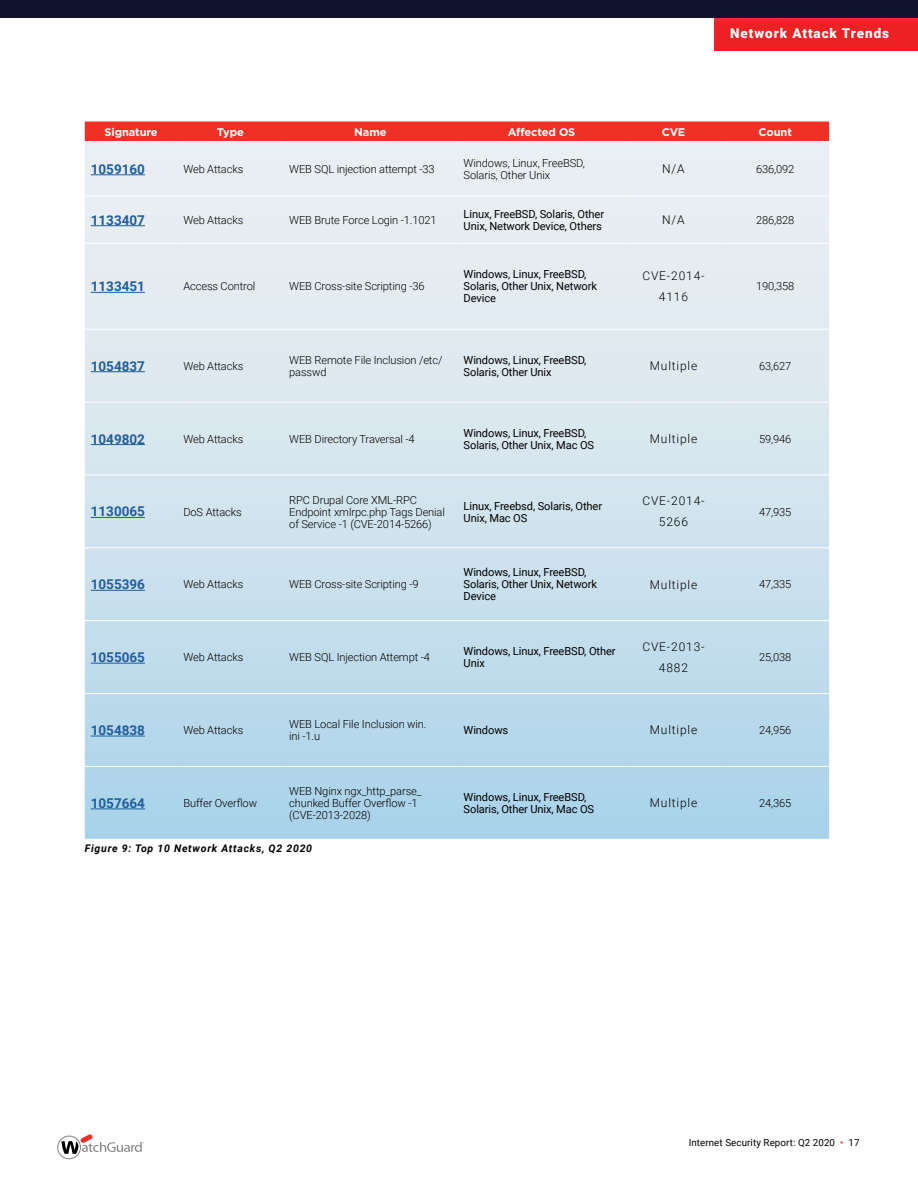
<style>
.page{position:relative;width:918px;height:1188px;background:#fff}
.page>*{position:absolute;margin:0;border:0;box-sizing:border-box;transform-origin:0 0}
.t1{font:700 13.5px "Roboto";color:#215e9e}
.t2{font:900 13.5px "Roboto";letter-spacing:.07em;color:#fff}
.t3{font:300 12px/21px "Roboto";letter-spacing:.07em;color:#000;text-align:center}
.t4{font:300 11.1px/12px "Roboto";letter-spacing:-.01em;color:#000}
.t5{font:11.1px/12px "Roboto";letter-spacing:-.01em;color:#000}
.t6{font:700 11.1px "Gotham";letter-spacing:-.01em;color:#fff}
.t7{font:italic 700 10.5px "Roboto";letter-spacing:.07em;color:#000}
.t8{font:9.75px "Roboto";letter-spacing:.01em;color:#000}
.s1{color:#ed1d24}
</style>
<div class="page">
<svg style="left:57px;top:1134px;width:87px;height:25px"></svg>
<div style="left:0;top:0;width:918px;height:18px;background:#0f112d"></div>
<div style="left:85px;top:122px;width:744px;height:19px;background:#ee3124"></div>
<svg style="left:85px;top:142px;width:744px;height:697px;background:#d0e3ee"></svg>
<hr style="left:85px;top:196px;width:92px;height:1px;background:#fff">
<hr style="left:177px;top:196px;width:106px;height:1px;background:#fff">
<hr style="left:283px;top:196px;width:175px;height:1px;background:#fff">
<hr style="left:458px;top:196px;width:168px;height:1px;background:#fff">
<hr style="left:626px;top:196px;width:95px;height:1px;background:#fff">
<hr style="left:721px;top:196px;width:108px;height:1px;background:#fff">
<hr style="left:85px;top:243px;width:92px;height:1px;background:#fff">
<hr style="left:177px;top:243px;width:106px;height:1px;background:#fff">
<hr style="left:283px;top:243px;width:175px;height:1px;background:#fff">
<hr style="left:458px;top:243px;width:168px;height:1px;background:#fff">
<hr style="left:626px;top:243px;width:95px;height:1px;background:#fff">
<hr style="left:721px;top:243px;width:108px;height:1px;background:#fff">
<hr style="left:85px;top:329px;width:92px;height:1px;background:#fff">
<hr style="left:177px;top:329px;width:106px;height:1px;background:#fff">
<hr style="left:283px;top:329px;width:175px;height:1px;background:#fff">
<hr style="left:458px;top:329px;width:168px;height:1px;background:#fff">
<hr style="left:626px;top:329px;width:95px;height:1px;background:#fff">
<hr style="left:721px;top:329px;width:108px;height:1px;background:#fff">
<hr style="left:85px;top:402px;width:92px;height:1px;background:#fff">
<hr style="left:177px;top:402px;width:106px;height:1px;background:#fff">
<hr style="left:283px;top:402px;width:175px;height:1px;background:#fff">
<hr style="left:458px;top:402px;width:168px;height:1px;background:#fff">
<hr style="left:626px;top:402px;width:95px;height:1px;background:#fff">
<hr style="left:721px;top:402px;width:108px;height:1px;background:#fff">
<hr style="left:85px;top:475px;width:92px;height:1px;background:#fff">
<hr style="left:177px;top:475px;width:106px;height:1px;background:#fff">
<hr style="left:283px;top:475px;width:175px;height:1px;background:#fff">
<hr style="left:458px;top:475px;width:168px;height:1px;background:#fff">
<hr style="left:626px;top:475px;width:95px;height:1px;background:#fff">
<hr style="left:721px;top:475px;width:108px;height:1px;background:#fff">
<hr style="left:85px;top:547px;width:92px;height:1px;background:#fff">
<hr style="left:177px;top:547px;width:106px;height:1px;background:#fff">
<hr style="left:283px;top:547px;width:175px;height:1px;background:#fff">
<hr style="left:458px;top:547px;width:168px;height:1px;background:#fff">
<hr style="left:626px;top:547px;width:95px;height:1px;background:#fff">
<hr style="left:721px;top:547px;width:108px;height:1px;background:#fff">
<hr style="left:85px;top:620px;width:92px;height:1px;background:#fff">
<hr style="left:177px;top:620px;width:106px;height:1px;background:#fff">
<hr style="left:283px;top:620px;width:175px;height:1px;background:#fff">
<hr style="left:458px;top:620px;width:168px;height:1px;background:#fff">
<hr style="left:626px;top:620px;width:95px;height:1px;background:#fff">
<hr style="left:721px;top:620px;width:108px;height:1px;background:#fff">
<hr style="left:85px;top:693px;width:92px;height:1px;background:#fff">
<hr style="left:177px;top:693px;width:106px;height:1px;background:#fff">
<hr style="left:283px;top:693px;width:175px;height:1px;background:#fff">
<hr style="left:458px;top:693px;width:168px;height:1px;background:#fff">
<hr style="left:626px;top:693px;width:95px;height:1px;background:#fff">
<hr style="left:721px;top:693px;width:108px;height:1px;background:#fff">
<hr style="left:85px;top:766px;width:92px;height:1px;background:#fff">
<hr style="left:177px;top:766px;width:106px;height:1px;background:#fff">
<hr style="left:283px;top:766px;width:175px;height:1px;background:#fff">
<hr style="left:458px;top:766px;width:168px;height:1px;background:#fff">
<hr style="left:626px;top:766px;width:95px;height:1px;background:#fff">
<hr style="left:721px;top:766px;width:108px;height:1px;background:#fff">
<hr style="left:91px;top:174px;width:54px;height:1px;background:#215e9e">
<hr style="left:91px;top:225px;width:54px;height:1px;background:#215e9e">
<hr style="left:91px;top:292px;width:54px;height:1px;background:#215e9e">
<hr style="left:91px;top:371px;width:54px;height:1px;background:#215e9e">
<hr style="left:91px;top:444px;width:54px;height:1px;background:#215e9e">
<hr style="left:91px;top:517px;width:54px;height:1px;background:#215e9e">
<hr style="left:91px;top:590px;width:54px;height:1px;background:#215e9e">
<hr style="left:91px;top:663px;width:54px;height:1px;background:#215e9e">
<hr style="left:91px;top:736px;width:54px;height:1px;background:#215e9e">
<hr style="left:91px;top:809px;width:54px;height:1px;background:#215e9e">
<div style="left:714px;top:18px;width:204px;height:32px;background:#ed2024"></div>
<p class="t2" style="left:730px;top:24px;width:161px">Network Attack Trends</p>
<p class="t6" style="left:104px;top:125px;width:55px">Signature</p>
<p class="t6" style="left:217px;top:125px;width:29px">Type</p>
<p class="t6" style="left:354px;top:125px;width:34px">Name</p>
<p class="t6" style="left:508px;top:125px;width:69px">Affected OS</p>
<p class="t6" style="left:662px;top:125px;width:25px">CVE</p>
<p class="t6" style="left:759px;top:125px;width:35px">Count</p>
<p class="t1" style="left:91px;top:160px;width:56px">1059160</p>
<p class="t4" style="left:183px;top:163px;width:61px">Web Attacks</p>
<p class="t4" style="left:289px;top:163px;width:147px">WEB SQL injection attempt -33</p>
<p class="t4" style="left:464px;top:157px;width:123px">Windows, Linux, FreeBSD,<br>Solaris, Other Unix</p>
<p class="t3" style="left:662px;top:158px;width:24px">N/A</p>
<p class="t4" style="left:756px;top:163px;width:40px">636,092</p>
<p class="t1" style="left:91px;top:210px;width:56px">1133407</p>
<p class="t4" style="left:183px;top:213px;width:61px">Web Attacks</p>
<p class="t4" style="left:289px;top:213px;width:149px">WEB Brute Force Login -1.1021</p>
<p class="t5" style="left:464px;top:207px;width:142px">Linux, FreeBSD, Solaris, Other<br>Unix, Network Device, Others</p>
<p class="t3" style="left:662px;top:209px;width:24px">N/A</p>
<p class="t4" style="left:756px;top:213px;width:40px">286,828</p>
<p class="t1" style="left:91px;top:277px;width:56px">1133451</p>
<p class="t4" style="left:183px;top:280px;width:73px">Access Control</p>
<p class="t4" style="left:289px;top:280px;width:137px">WEB Cross-site Scripting -36</p>
<p class="t5" style="left:464px;top:268px;width:135px">Windows, Linux, FreeBSD,<br>Solaris, Other Unix, Network<br>Device</p>
<p class="t3" style="left:642px;top:265px;width:64px">CVE-2014-<br>4116</p>
<p class="t4" style="left:756px;top:280px;width:40px">190,358</p>
<p class="t1" style="left:91px;top:356px;width:56px">1054837</p>
<p class="t4" style="left:183px;top:359px;width:61px">Web Attacks</p>
<p class="t4" style="left:289px;top:353px;width:155px">WEB Remote File Inclusion /etc/ passwd</p>
<p class="t5" style="left:464px;top:353px;width:124px">Windows, Linux, FreeBSD,<br>Solaris, Other Unix</p>
<p class="t3" style="left:650px;top:355px;width:49px">Multiple</p>
<p class="t4" style="left:759px;top:359px;width:34px">63,627</p>
<p class="t1" style="left:91px;top:429px;width:56px">1049802</p>
<p class="t4" style="left:183px;top:432px;width:61px">Web Attacks</p>
<p class="t4" style="left:289px;top:432px;width:127px">WEB Directory Traversal -4</p>
<p class="t5" style="left:464px;top:426px;width:132px">Windows, Linux, FreeBSD,<br>Solaris, Other Unix, Mac OS</p>
<p class="t3" style="left:650px;top:428px;width:49px">Multiple</p>
<p class="t4" style="left:759px;top:432px;width:34px">59,946</p>
<p class="t1" style="left:91px;top:502px;width:56px">1130065</p>
<p class="t4" style="left:183px;top:505px;width:60px">DoS Attacks</p>
<p class="t4" style="left:289px;top:493px;width:157px">RPC Drupal Core XML-RPC<br>Endpoint xmlrpc.php Tags Denial of Service -1 (CVE-2014-5266)</p>
<p class="t5" style="left:464px;top:499px;width:140px">Linux, Freebsd, Solaris, Other<br>Unix, Mac OS</p>
<p class="t3" style="left:642px;top:490px;width:64px">CVE-2014-<br>5266</p>
<p class="t4" style="left:759px;top:505px;width:34px">47,935</p>
<p class="t1" style="left:91px;top:575px;width:56px">1055396</p>
<p class="t4" style="left:183px;top:578px;width:61px">Web Attacks</p>
<p class="t4" style="left:289px;top:578px;width:131px">WEB Cross-site Scripting -9</p>
<p class="t5" style="left:464px;top:566px;width:135px">Windows, Linux, FreeBSD,<br>Solaris, Other Unix, Network<br>Device</p>
<p class="t3" style="left:650px;top:574px;width:49px">Multiple</p>
<p class="t4" style="left:759px;top:578px;width:34px">47,335</p>
<p class="t1" style="left:91px;top:648px;width:56px">1055065</p>
<p class="t4" style="left:183px;top:651px;width:61px">Web Attacks</p>
<p class="t4" style="left:289px;top:651px;width:142px">WEB SQL Injection Attempt -4</p>
<p class="t5" style="left:464px;top:645px;width:153px">Windows, Linux, FreeBSD, Other<br>Unix</p>
<p class="t3" style="left:642px;top:636px;width:64px">CVE-2013-<br>4882</p>
<p class="t4" style="left:759px;top:651px;width:34px">25,038</p>
<p class="t1" style="left:91px;top:721px;width:56px">1054838</p>
<p class="t4" style="left:183px;top:724px;width:61px">Web Attacks</p>
<p class="t4" style="left:289px;top:718px;width:139px">WEB Local File Inclusion win. ini -1.u</p>
<p class="t5" style="left:464px;top:724px;width:46px">Windows</p>
<p class="t3" style="left:650px;top:719px;width:49px">Multiple</p>
<p class="t4" style="left:759px;top:724px;width:34px">24,956</p>
<p class="t1" style="left:91px;top:794px;width:56px">1057664</p>
<p class="t4" style="left:183px;top:797px;width:75px">Buffer Overflow</p>
<p class="t4" style="left:289px;top:785px;width:134px">WEB Nginx ngx_http_parse_ chunked Buffer Overflow -1 (CVE-2013-2028)</p>
<p class="t5" style="left:464px;top:791px;width:132px">Windows, Linux, FreeBSD,<br>Solaris, Other Unix, Mac OS</p>
<p class="t3" style="left:650px;top:792px;width:49px">Multiple</p>
<p class="t4" style="left:759px;top:797px;width:34px">24,365</p>
<p class="t7" style="left:85px;top:841px;width:229px">Figure 9: Top 10 Network Attacks, Q2 2020</p>
<p class="t8" style="left:689px;top:1136px;width:173px">Internet Security Report: Q2 2020 <span class="s1">•</span> 17</p>
</div>
